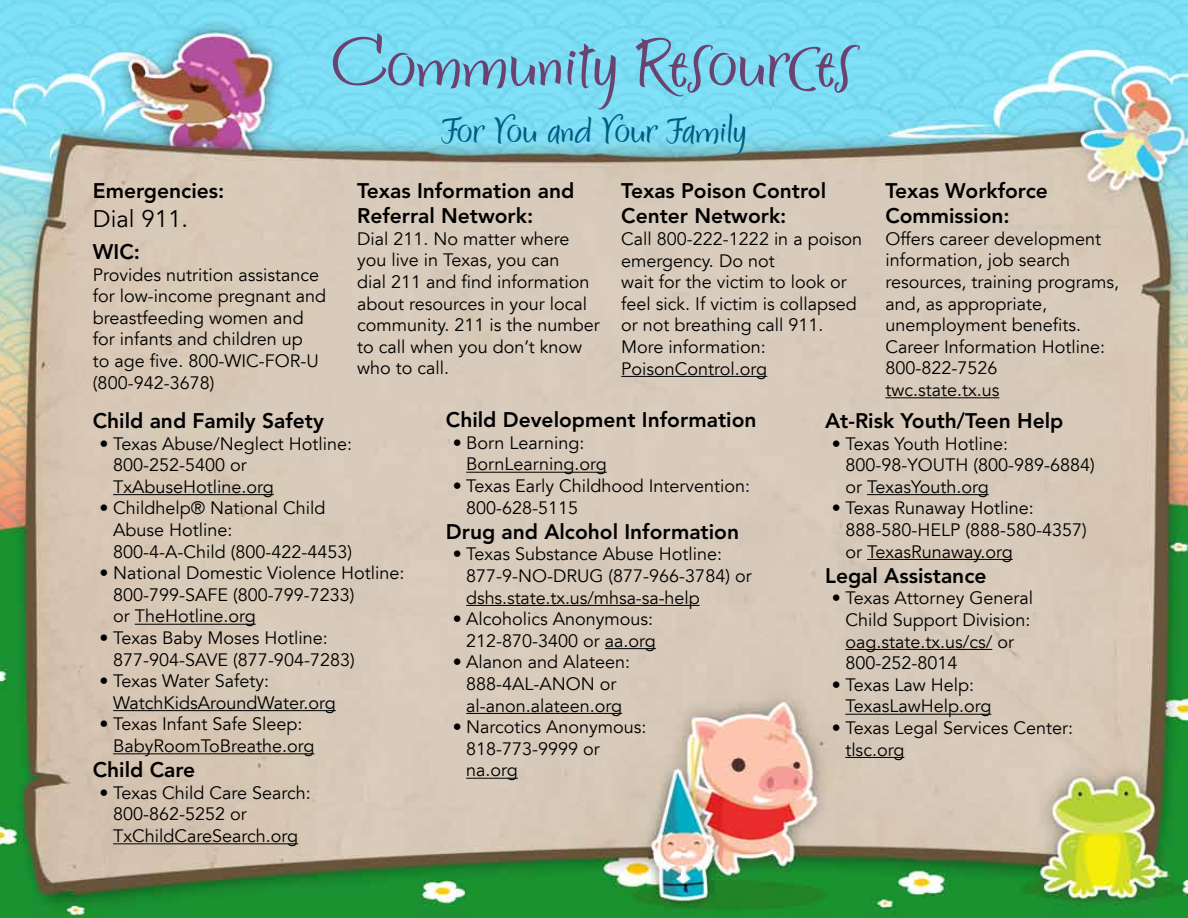
<style>
.page{position:relative;width:1188px;height:918px;background:#fff}
.page>*{position:absolute;margin:0;border:0;box-sizing:border-box;transform-origin:0 0}
.t1{font:54px "Persimmon";color:#6c4271}
.t2{font:28.5px "Persimmon";color:#005c83}
.t3{font:24px "Avenir LT";color:#000}
.t4{font:800 21px/25.2px "Avenir";color:#000}
.t5{font:18px/21.6px "Avenir LT";color:#000}
</style>
<div class="page">
<img style="left:0;top:0;width:1188px;height:918px">
<hr style="left:113px;top:494px;width:161px;height:1px;background:#000">
<hr style="left:135px;top:624px;width:121px;height:1px;background:#000">
<hr style="left:113px;top:710px;width:223px;height:1px;background:#000">
<hr style="left:113px;top:753px;width:202px;height:1px;background:#000">
<hr style="left:113px;top:843px;width:185px;height:1px;background:#000">
<hr style="left:621px;top:376px;width:146px;height:1px;background:#000">
<hr style="left:885px;top:397px;width:114px;height:1px;background:#000">
<hr style="left:466px;top:472px;width:141px;height:1px;background:#000">
<hr style="left:466px;top:605px;width:234px;height:1px;background:#000">
<hr style="left:605px;top:648px;width:51px;height:1px;background:#000">
<hr style="left:466px;top:713px;width:156px;height:1px;background:#000">
<hr style="left:466px;top:778px;width:52px;height:1px;background:#000">
<hr style="left:867px;top:494px;width:122px;height:1px;background:#000">
<hr style="left:867px;top:559px;width:146px;height:1px;background:#000">
<hr style="left:845px;top:649px;width:147px;height:1px;background:#000">
<hr style="left:845px;top:714px;width:146px;height:1px;background:#000">
<hr style="left:845px;top:757px;width:59px;height:1px;background:#000">
<h1 class="t1" style="left:333px;top:17px;width:524px">Community Resources</h1>
<h2 class="t2" style="left:442px;top:106px;width:306px">For You and Your Family</h2>
<p class="t4" style="left:93px;top:178px;width:133px">Emergencies:</p>
<h3 class="t3" style="left:93px;top:205px;width:97px">Dial 911.</h3>
<p class="t4" style="left:93px;top:239px;width:49px">WIC:</p>
<p class="t5" style="left:93px;top:264px;width:235px">Provides nutrition assistance for low-income pregnant and breastfeeding women and for infants and children up<br>to age five. 800-WIC-FOR-U (800-942-3678)</p>
<p class="t4" style="left:357px;top:178px;width:219px">Texas Information and<br>Referral Network:</p>
<p class="t5" style="left:357px;top:228px;width:244px">Dial 211. No matter where you live in Texas, you can<br>dial 211 and find information about resources in your local community. 211 is the number to call when you don’t know who to call.</p>
<p class="t4" style="left:621px;top:178px;width:206px">Texas Poison Control<br>Center Network:</p>
<p class="t5" style="left:621px;top:229px;width:242px">Call 800-222-1222 in a poison emergency. Do not<br>wait for the victim to look or feel sick. If victim is collapsed or not breathing call 911.<br>More information:<br>PoisonControl.org</p>
<p class="t4" style="left:885px;top:178px;width:164px">Texas Workforce<br>Commission:</p>
<p class="t5" style="left:885px;top:228px;width:235px">Offers career development information, job search resources, training programs, and, as appropriate, unemployment benefits.<br>Career Information Hotline:<br>800-822-7526<br>twc.state.tx.us</p>
<p class="t4" style="left:93px;top:408px;width:233px">Child and Family Safety</p>
<p class="t5" style="left:113px;top:433px;width:241px;text-indent:-14px">• Texas Abuse/Neglect Hotline:<br>800-252-5400 or<br>TxAbuseHotline.org</p>
<p class="t5" style="left:113px;top:498px;width:241px;text-indent:-14px">• Childhelp® National Child<br>Abuse Hotline:<br>800-4-A-Child (800-422-4453)</p>
<p class="t5" style="left:113px;top:563px;width:293px;text-indent:-14px">• National Domestic Violence Hotline:<br>800-799-SAFE (800-799-7233)<br>or TheHotline.org</p>
<p class="t5" style="left:113px;top:628px;width:243px;text-indent:-14px">• Texas Baby Moses Hotline:<br>877-904-SAVE (877-904-7283)</p>
<p class="t5" style="left:113px;top:671px;width:224px;text-indent:-14px">• Texas Water Safety:<br>WatchKidsAroundWater.org</p>
<p class="t5" style="left:113px;top:714px;width:203px;text-indent:-14px">• Texas Infant Safe Sleep:<br>BabyRoomToBreathe.org</p>
<p class="t4" style="left:93px;top:757px;width:104px">Child Care</p>
<p class="t5" style="left:113px;top:782px;width:199px;text-indent:-14px">• Texas Child Care Search:<br>800-862-5252 or<br>TxChildCareSearch.org</p>
<p class="t4" style="left:446px;top:407px;width:312px">Child Development Information</p>
<p class="t5" style="left:466px;top:432px;width:142px;text-indent:-14px">• Born Learning:<br>BornLearning.org</p>
<p class="t5" style="left:466px;top:476px;width:286px;text-indent:-14px">• Texas Early Childhood Intervention:<br>800-628-5115</p>
<p class="t4" style="left:446px;top:519px;width:295px">Drug and Alcohol Information</p>
<p class="t5" style="left:466px;top:544px;width:287px;text-indent:-14px">• Texas Substance Abuse Hotline:<br>877-9-NO-DRUG (877-966-3784) or dshs.state.tx.us/mhsa-sa-help</p>
<p class="t5" style="left:453px;top:609px;width:205px;text-align:right">• Alcoholics Anonymous:<br>212-870-3400 or aa.org</p>
<p class="t5" style="left:453px;top:652px;width:179px;text-align:center">• Alanon and Alateen:<br>888-4AL-ANON or al-anon.alateen.org</p>
<p class="t5" style="left:466px;top:717px;width:182px;text-indent:-14px">• Narcotics Anonymous:<br>818-773-9999 or na.org</p>
<p class="t4" style="left:825px;top:408px;width:240px">At-Risk Youth/Teen Help</p>
<p class="t5" style="left:845px;top:433px;width:251px;text-indent:-14px">• Texas Youth Hotline:<br>800-98-YOUTH (800-989-6884) or TexasYouth.org</p>
<p class="t5" style="left:845px;top:498px;width:243px;text-indent:-14px">• Texas Runaway Hotline:<br>888-580-HELP (888-580-4357) or TexasRunaway.org</p>
<p class="t4" style="left:825px;top:563px;width:163px">Legal Assistance</p>
<p class="t5" style="left:845px;top:588px;width:189px;text-indent:-14px">• Texas Attorney General<br>Child Support Division: oag.state.tx.us/cs/ or<br>800-252-8014</p>
<p class="t5" style="left:845px;top:674px;width:148px;text-indent:-14px">• Texas Law Help:<br>TexasLawHelp.org</p>
<p class="t5" style="left:845px;top:718px;width:229px;text-indent:-14px">• Texas Legal Services Center: tlsc.org</p>
</div>
